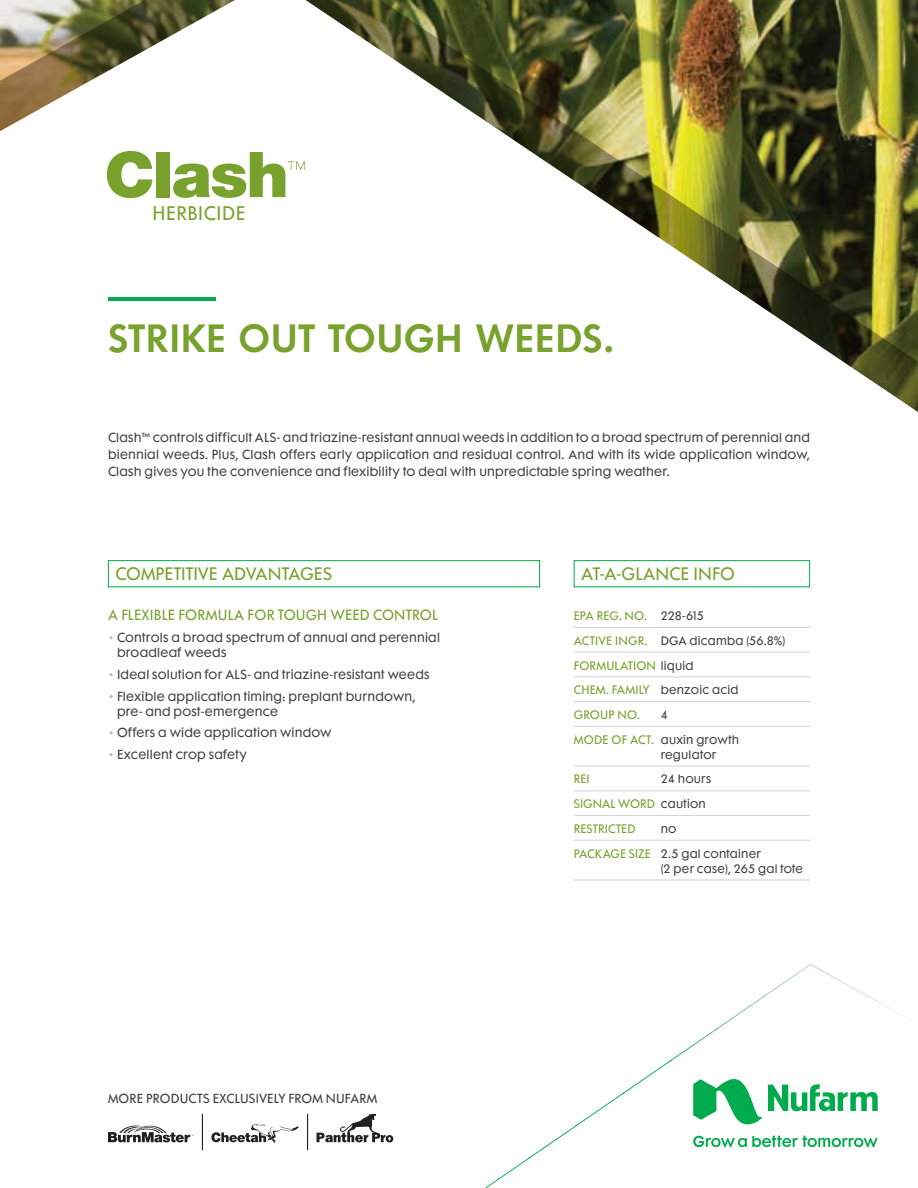
<style>
.page{position:relative;width:918px;height:1188px;background:#fff}
.page>*{position:absolute;margin:0;border:0;box-sizing:border-box;transform-origin:0 0}
.t1{font:600 36px "Futura Maxi Std";color:#78a22d}
.t2{font:18px "Futura Maxi Std";letter-spacing:.03em;color:#78a22d}
.t3{font:16.5px "Futura Maxi Std";color:#78a22d}
.t4{font:13.5px "Futura Maxi Std";letter-spacing:.01em;color:#78a22d}
.t5{font:12px/17.2px "Futura Maxi Std";letter-spacing:.02em;color:#3e3e3f}
.t6{font:11.25px/24.8px "Futura Maxi Std";letter-spacing:.015em;color:#78a22d}
.t7{font:11.25px/24.8px "Futura Maxi Std";letter-spacing:.02em;color:#3e3e3f}
.s1{color:#3e3e3f}
.s2{color:#bcbdc0}
.s3{color:#78a22d}
</style>
<div class="page">
<svg style="left:0;top:0;width:918px;height:412px"></svg>
<hr style="left:108px;top:297px;width:108px;height:4px;background:#00ab4d">
<div style="left:108px;top:560px;width:432px;height:27px;border:1px solid #00ab4d"></div>
<div style="left:574px;top:560px;width:236px;height:27px;border:1px solid #00ab4d"></div>
<hr style="left:574px;top:627px;width:236px;height:1px;background:#d1d2d4">
<hr style="left:574px;top:652px;width:236px;height:1px;background:#d1d2d4">
<hr style="left:574px;top:677px;width:236px;height:1px;background:#d1d2d4">
<hr style="left:574px;top:701px;width:236px;height:1px;background:#d1d2d4">
<hr style="left:574px;top:726px;width:236px;height:1px;background:#d1d2d4">
<hr style="left:574px;top:766px;width:236px;height:1px;background:#d1d2d4">
<hr style="left:574px;top:790px;width:236px;height:1px;background:#d1d2d4">
<hr style="left:574px;top:815px;width:236px;height:1px;background:#d1d2d4">
<hr style="left:574px;top:840px;width:236px;height:1px;background:#d1d2d4">
<hr style="left:574px;top:880px;width:236px;height:1px;background:#d1d2d4">
<img style="left:717px;top:996px;width:47px;height:32px">
<img style="left:869px;top:997px;width:37px;height:21px">
<img style="left:671px;top:1028px;width:48px;height:33px">
<img style="left:763px;top:964px;width:107px;height:33px">
<img style="left:623px;top:1060px;width:49px;height:33px">
<img style="left:576px;top:1093px;width:49px;height:32px">
<img style="left:530px;top:1125px;width:48px;height:33px">
<img style="left:485px;top:1157px;width:46px;height:31px">
<svg style="left:693px;top:1079px;width:185px;height:68px"></svg>
<svg style="left:107px;top:151px;width:45px;height:47px"></svg>
<div style="left:157px;top:152px;width:13px;height:45px;background:#78a22d"></div>
<svg style="left:173px;top:152px;width:132px;height:46px"></svg>
<svg style="left:317px;top:1114px;width:76px;height:28px"></svg>
<svg style="left:211px;top:1124px;width:88px;height:18px"></svg>
<hr style="left:202px;top:1114px;width:1px;height:36px;background:#231f20">
<hr style="left:307px;top:1114px;width:1px;height:36px;background:#231f20">
<svg style="left:108px;top:1126px;width:85px;height:16px"></svg>
<h2 class="t2" style="left:153px;top:202px;width:94px">HERBICIDE</h2>
<h1 class="t1" style="left:108px;top:314px;width:508px">STRIKE OUT TOUGH WEEDS.</h1>
<p class="t5" style="left:108px;top:428px;width:704px;text-align:justify">Clash™ controls difficult ALS- and triazine-resistant annual weeds in addition to a broad spectrum of perennial and biennial weeds. Plus, Clash offers early application and residual control. And with its wide application window, Clash gives you the convenience and flexibility to deal with unpredictable spring weather.</p>
<h3 class="t3" style="left:116px;top:563px;width:218px">COMPETITIVE ADVANTAGES</h3>
<h3 class="t3" style="left:581px;top:563px;width:155px">AT-A-GLANCE INFO</h3>
<p class="t6" style="left:574px;top:603px;width:213px">EPA REG. NO. <span class="s1">228-615<br></span>ACTIVE INGR. <span class="s1">DGA dicamba (56.8%)<br></span>FORMULATION <span class="s1">liquid<br></span>CHEM. FAMILY <span class="s1">benzoic acid<br></span>GROUP NO.</p>
<p class="t4" style="left:108px;top:607px;width:332px">A FLEXIBLE FORMULA FOR TOUGH WEED CONTROL</p>
<p class="t5" style="left:117px;top:630px;width:325px;line-height:15px;text-indent:-9px"><span class="s2">•</span> Controls a broad spectrum of annual and perennial broadleaf weeds</p>
<p class="t5" style="left:108px;top:666px;width:323px"><span class="s2">•</span> Ideal solution for ALS- and triazine-resistant weeds</p>
<p class="t5" style="left:117px;top:689px;width:300px;line-height:15px;text-indent:-9px"><span class="s2">•</span> Flexible application timing: preplant burndown, pre- and post-emergence</p>
<p class="t5" style="left:108px;top:724px;width:225px"><span class="s2">•</span> Offers a wide application window</p>
<p class="t5" style="left:108px;top:746px;width:141px"><span class="s2">•</span> Excellent crop safety</p>
<p class="t7" style="left:574px;top:702px;width:167px;text-indent:87px">4<br><span class="s3">MODE OF ACT.</span> auxin growth</p>
<p class="t7" style="left:661px;top:742px;width:57px">regulator</p>
<p class="t6" style="left:574px;top:767px;width:17px">REI</p>
<p class="t6" style="left:574px;top:767px;width:139px;text-indent:87px"><span class="s1">24 hours<br></span>SIGNAL WORD <span class="s1">caution<br></span>RESTRICTED</p>
<p class="t7" style="left:574px;top:816px;width:189px;text-align:center">no<br><span class="s3">PACKAGE SIZE</span> 2.5 gal container</p>
<p class="t7" style="left:661px;top:856px;width:144px">(2 per case), 265 gal tote</p>
<p class="t5" style="left:108px;top:1090px;width:271px">MORE PRODUCTS EXCLUSIVELY FROM NUFARM</p>
</div>
